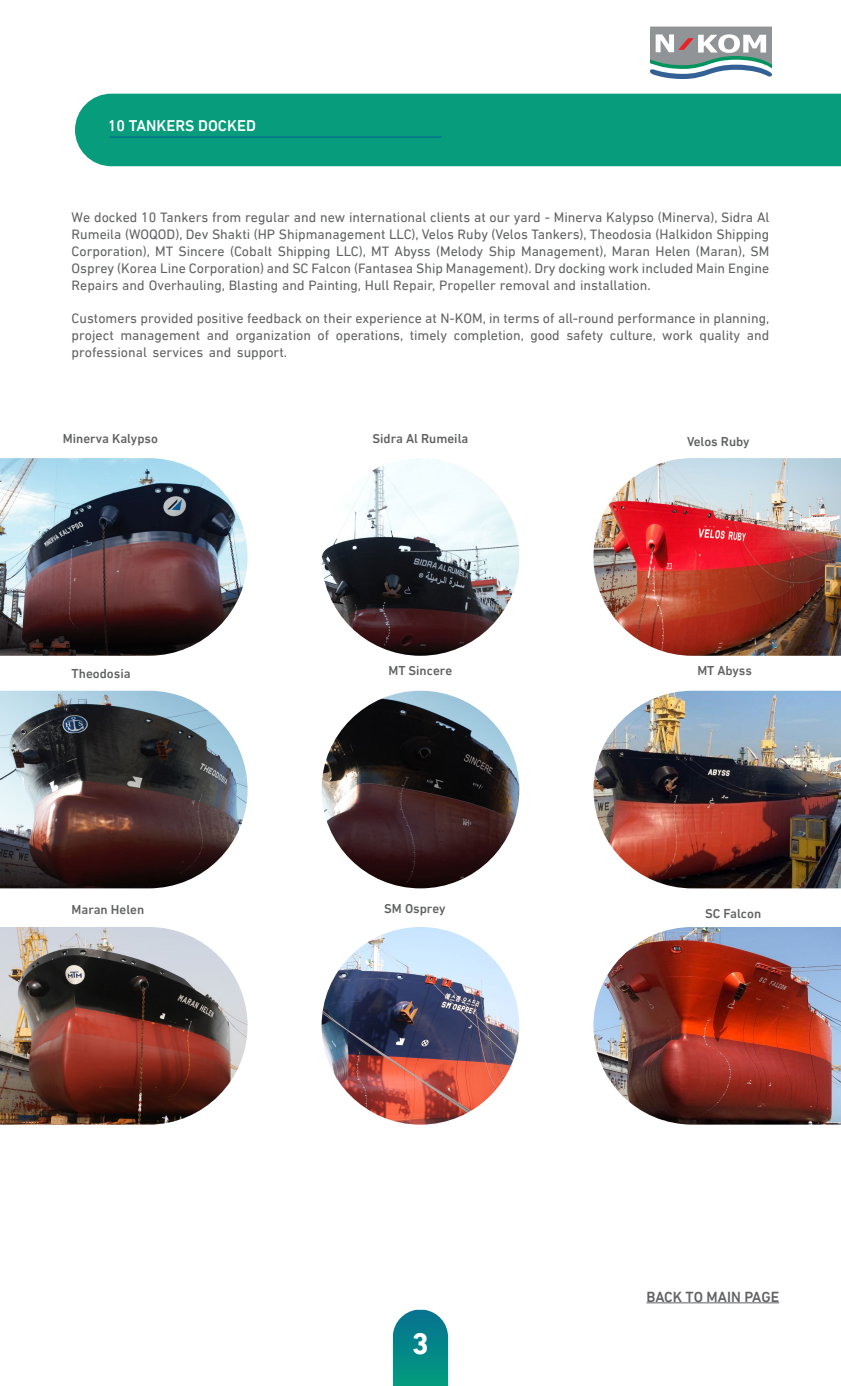
<style>
.page{position:relative;width:841px;height:1386px;background:#fff}
.page>*{position:absolute;margin:0;border:0;box-sizing:border-box;transform-origin:0 0}
.t1{font:700 30.62px "DIN Next LT Arabic";color:#fff}
.t2{font:500 15.75px "DIN Next LT Arabic";color:#fff}
.t3{font:500 14.88px "DIN Next LT Arabic";color:#606163}
.t4{font:14px/16.8px "DIN Next LT Arabic";color:#606162;text-align:justify}
.t5{font:500 13.12px "DIN Next LT Arabic";color:#606162}
</style>
<div class="page">
<svg style="left:393px;top:1309px;width:55px;height:76px;background:#199191"></svg>
<div style="left:75px;top:94px;width:765px;height:72px;background:#079d7c"></div>
<hr style="left:109px;top:137px;width:332px;height:1px;background:#066194">
<hr style="left:646px;top:1302px;width:132px;height:1px;background:#606163">
<img style="left:0;top:458px;width:247px;height:197px">
<img style="left:0;top:690px;width:247px;height:198px">
<img style="left:0;top:927px;width:247px;height:197px">
<img style="left:593px;top:458px;width:247px;height:197px">
<img style="left:593px;top:927px;width:247px;height:197px">
<img style="left:593px;top:690px;width:247px;height:198px">
<img style="left:321px;top:458px;width:198px;height:197px;border-radius:99px">
<img style="left:321px;top:690px;width:198px;height:198px;border-radius:99px">
<img style="left:321px;top:926px;width:198px;height:198px;border-radius:99px">
<svg style="left:650px;top:27px;width:121px;height:52px"></svg>
<p class="t2" style="left:108px;top:116px;width:149px">10 TANKERS DOCKED</p>
<p class="t4" style="left:72px;top:209px;width:698px">We docked 10 Tankers from regular and new international clients at our yard - Minerva Kalypso (Minerva), Sidra Al Rumeila (WOQOD), Dev Shakti (HP Shipmanagement LLC), Velos Ruby (Velos Tankers), Theodosia (Halkidon Shipping Corporation), MT Sincere (Cobalt Shipping LLC), MT Abyss (Melody Ship Management), Maran Helen (Maran), SM Osprey (Korea Line Corporation) and SC Falcon (Fantasea Ship Management). Dry docking work included Main Engine Repairs and Overhauling, Blasting and Painting, Hull Repair, Propeller removal and installation.</p>
<p class="t4" style="left:72px;top:310px;width:698px">Customers provided positive feedback on their experience at N-KOM, in terms of all-round performance in planning, project management and organization of operations, timely completion, good safety culture, work quality and professional services and support.</p>
<p class="t5" style="left:372px;top:431px;width:97px">Sidra Al Rumeila</p>
<p class="t5" style="left:63px;top:431px;width:96px">Minerva Kalypso</p>
<p class="t5" style="left:686px;top:433px;width:64px">Velos Ruby</p>
<p class="t5" style="left:72px;top:665px;width:60px">Theodosia</p>
<p class="t5" style="left:388px;top:663px;width:65px">MT Sincere</p>
<p class="t5" style="left:697px;top:663px;width:56px">MT Abyss</p>
<p class="t5" style="left:384px;top:901px;width:63px">SM Osprey</p>
<p class="t5" style="left:72px;top:902px;width:74px">Maran Helen</p>
<p class="t5" style="left:704px;top:906px;width:58px">SC Falcon</p>
<h1 class="t1" style="left:412px;top:1325px;width:19px">3</h1>
<p class="t3" style="left:646px;top:1287px;width:134px">BACK TO MAIN PAGE</p>
</div>
